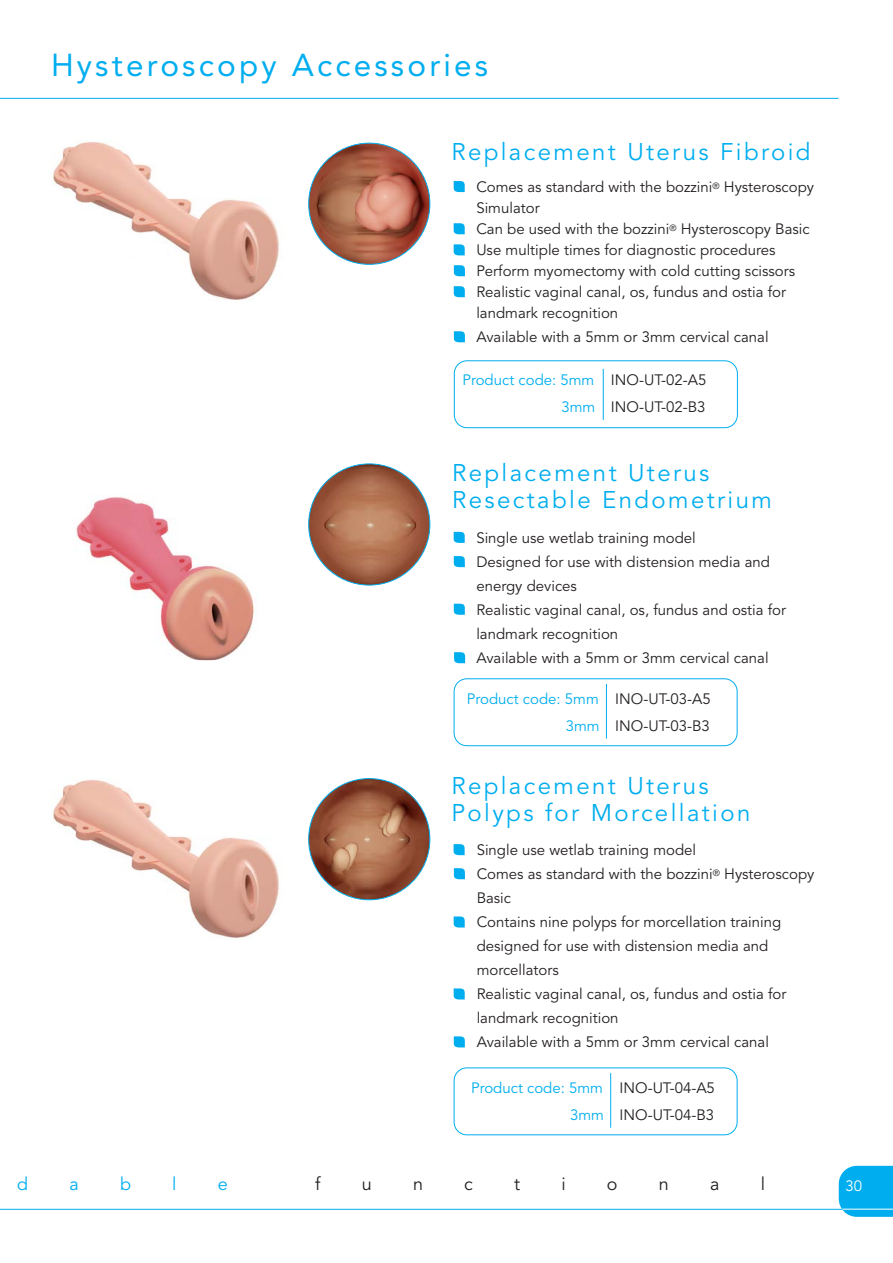
<style>
.page{position:relative;width:893px;height:1263px;background:#fff}
.page>*{position:absolute;margin:0;border:0;box-sizing:border-box;transform-origin:0 0}
.t1{font:31.5px "Avenir LT Std";letter-spacing:.1em;color:#00aeef}
.t2{font:24px "Avenir LT Std";letter-spacing:.1em;color:#00aeef}
.t3{font:18px "Avenir LT Std";color:#231f20}
.t4{font:18px "Avenir LT Std";color:#00aeef}
.t5{font:15px/21px "Avenir LT Std";color:#231f20}
.t6{font:15px "Avenir LT Std";color:#00aeef}
.t7{font:15px "Avenir LT Std";color:#fff}
.s1{color:#231f20}
.s2{color:#00aeef}
</style>
<div class="page">
<svg style="left:454px;top:181px;width:11px;height:11px"></svg>
<hr style="left:0;top:1209px;width:842px;height:1px;background:#00aeef">
<img style="left:76px;top:496px;width:178px;height:164px">
<svg style="left:839px;top:1166px;width:54px;height:51px;background:#0eb2ef"></svg>
<hr style="left:842px;top:1209px;width:51px;height:1px;background:#fff">
<svg style="left:454px;top:844px;width:11px;height:11px"></svg>
<hr style="left:603px;top:369px;width:1px;height:51px;background:#00aeef">
<svg style="left:454px;top:532px;width:11px;height:11px"></svg>
<img style="left:53px;top:141px;width:227px;height:159px">
<hr style="left:0;top:98px;width:838px;height:1px;background:#00aeef">
<div style="left:454px;top:360px;width:284px;height:68px;border:1px solid #00aeef;border-radius:13px"></div>
<div style="left:454px;top:1067px;width:283px;height:68px;border:1px solid #00aeef;border-radius:13px"></div>
<hr style="left:610px;top:1073px;width:1px;height:55px;background:#00aeef">
<div style="left:454px;top:678px;width:283px;height:68px;border:1px solid #00aeef;border-radius:13px"></div>
<hr style="left:606px;top:684px;width:1px;height:55px;background:#00aeef">
<svg style="left:454px;top:265px;width:11px;height:11px"></svg>
<svg style="left:454px;top:244px;width:11px;height:11px"></svg>
<svg style="left:454px;top:286px;width:11px;height:11px"></svg>
<svg style="left:454px;top:331px;width:11px;height:11px"></svg>
<svg style="left:454px;top:223px;width:11px;height:11px"></svg>
<svg style="left:454px;top:556px;width:11px;height:11px"></svg>
<svg style="left:454px;top:604px;width:11px;height:11px"></svg>
<svg style="left:454px;top:652px;width:11px;height:11px"></svg>
<svg style="left:454px;top:868px;width:11px;height:11px"></svg>
<svg style="left:454px;top:916px;width:11px;height:11px"></svg>
<svg style="left:454px;top:988px;width:11px;height:11px"></svg>
<svg style="left:454px;top:1036px;width:11px;height:11px"></svg>
<img style="left:309px;top:464px;width:121px;height:121px;border-radius:61px">
<img style="left:309px;top:143px;width:121px;height:121px;border-radius:61px">
<img style="left:53px;top:779px;width:227px;height:159px">
<img style="left:309px;top:778px;width:121px;height:122px;border-radius:61px">
<p class="t1" style="left:51px;top:47px;width:439px">Hysteroscopy Accessories</p>
<p class="t2" style="left:451px;top:137px;width:361px">Replacement Uterus Fibroid</p>
<p class="t5" style="left:476px;top:177px;width:339px">Comes as standard with the bozzini<sup>®</sup> Hysteroscopy<br>Simulator</p>
<p class="t5" style="left:476px;top:219px;width:335px">Can be used with the bozzini<sup>®</sup> Hysteroscopy Basic</p>
<p class="t5" style="left:476px;top:240px;width:301px">Use multiple times for diagnostic procedures</p>
<p class="t5" style="left:476px;top:261px;width:320px">Perform myomectomy with cold cutting scissors</p>
<p class="t5" style="left:476px;top:282px;width:311px">Realistic vaginal canal, os, fundus and ostia for</p>
<p class="t5" style="left:476px;top:303px;width:143px">landmark recognition</p>
<p class="t5" style="left:476px;top:327px;width:294px">Available with a 5mm or 3mm cervical canal</p>
<p class="t6" style="left:462px;top:371px;width:245px">Product code: 5mm <span class="s1">INO-UT-02-A5</span></p>
<p class="t5" style="left:561px;top:397px;width:146px"><span class="s2">3mm</span> INO-UT-02-B3</p>
<p class="t2" style="left:452px;top:459px;width:259px">Replacement Uterus</p>
<p class="t2" style="left:452px;top:486px;width:321px">Resectable Endometrium</p>
<p class="t5" style="left:476px;top:528px;width:221px">Single use wetlab training model</p>
<p class="t5" style="left:476px;top:552px;width:295px">Designed for use with distension media and</p>
<p class="t5" style="left:476px;top:576px;width:102px">energy devices</p>
<p class="t5" style="left:476px;top:600px;width:311px">Realistic vaginal canal, os, fundus and ostia for</p>
<p class="t5" style="left:476px;top:624px;width:143px">landmark recognition</p>
<p class="t5" style="left:476px;top:648px;width:294px">Available with a 5mm or 3mm cervical canal</p>
<p class="t6" style="left:467px;top:690px;width:245px">Product code: 5mm <span class="s1">INO-UT-03-A5</span></p>
<p class="t5" style="left:566px;top:716px;width:146px"><span class="s2">3mm</span> INO-UT-03-B3</p>
<p class="t2" style="left:451px;top:772px;width:259px">Replacement Uterus</p>
<p class="t2" style="left:451px;top:799px;width:300px">Polyps for Morcellation</p>
<p class="t5" style="left:477px;top:840px;width:221px">Single use wetlab training model</p>
<p class="t5" style="left:477px;top:863px;width:339px;line-height:24px">Comes as standard with the bozzini<sup>®</sup> Hysteroscopy<br>Basic</p>
<p class="t5" style="left:477px;top:912px;width:306px">Contains nine polyps for morcellation training</p>
<p class="t5" style="left:477px;top:936px;width:293px">designed for use with distension media and</p>
<p class="t5" style="left:477px;top:960px;width:84px">morcellators</p>
<p class="t5" style="left:477px;top:984px;width:311px">Realistic vaginal canal, os, fundus and ostia for</p>
<p class="t5" style="left:477px;top:1008px;width:143px">landmark recognition</p>
<p class="t5" style="left:477px;top:1032px;width:294px">Available with a 5mm or 3mm cervical canal</p>
<p class="t6" style="left:471px;top:1079px;width:245px">Product code: 5mm <span class="s1">INO-UT-04-A5</span></p>
<p class="t5" style="left:570px;top:1105px;width:146px"><span class="s2">3mm</span> INO-UT-04-B3</p>
<p class="t4" style="left:17px;top:1174px;width:12px">d</p>
<p class="t4" style="left:70px;top:1174px;width:11px">a</p>
<p class="t4" style="left:120px;top:1174px;width:12px">b</p>
<p class="t4" style="left:172px;top:1174px;width:6px">l</p>
<p class="t4" style="left:218px;top:1174px;width:12px">e</p>
<p class="t3" style="left:315px;top:1174px;width:7px">f</p>
<p class="t3" style="left:362px;top:1174px;width:12px">u</p>
<p class="t3" style="left:413px;top:1174px;width:12px">n</p>
<p class="t3" style="left:464px;top:1174px;width:10px">c</p>
<p class="t3" style="left:514px;top:1174px;width:7px">t</p>
<p class="t3" style="left:561px;top:1174px;width:6px">i</p>
<p class="t3" style="left:607px;top:1174px;width:12px">o</p>
<p class="t3" style="left:659px;top:1174px;width:12px">n</p>
<p class="t3" style="left:710px;top:1174px;width:11px">a</p>
<p class="t3" style="left:761px;top:1174px;width:6px">l</p>
<p class="t7" style="left:845px;top:1177px;width:18px">30</p>
</div>
